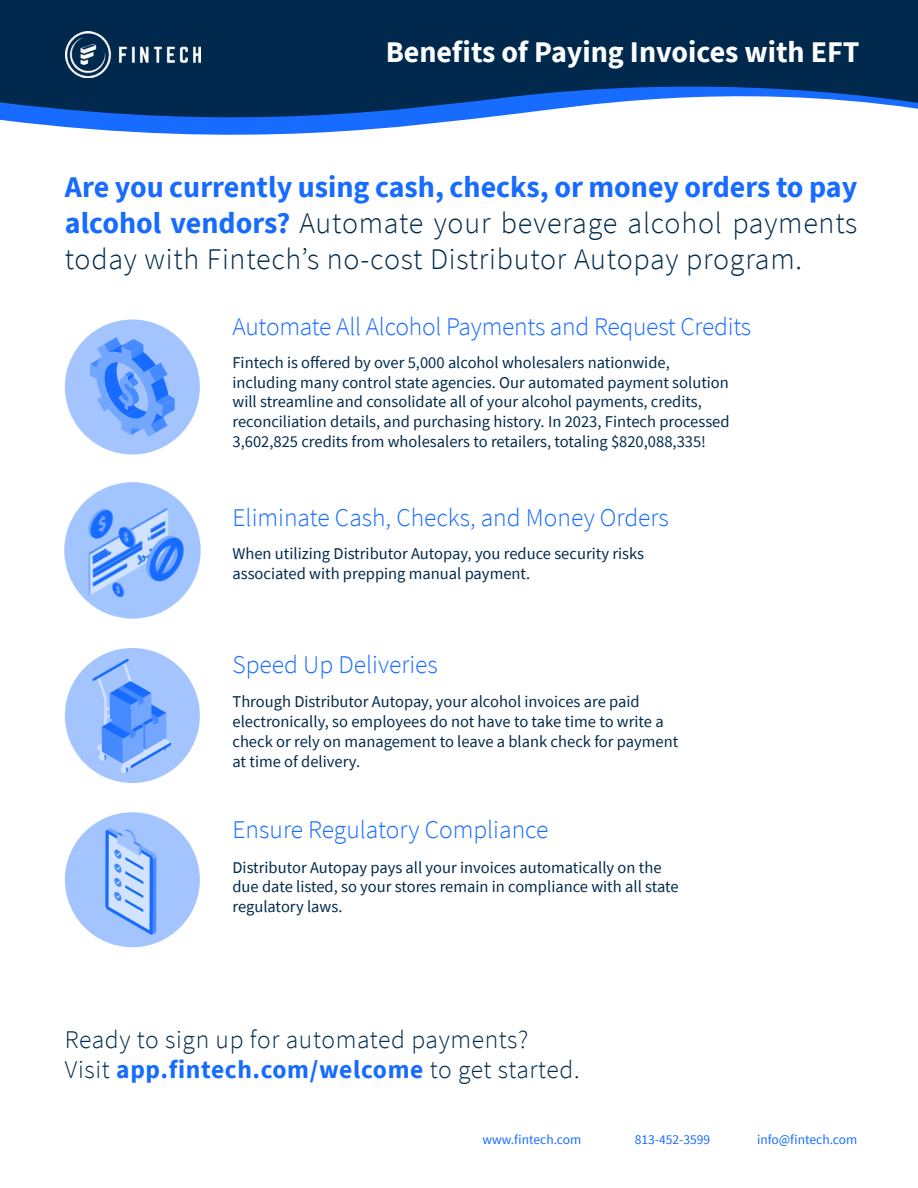
<style>
.page{position:relative;width:918px;height:1188px;background:#fff}
.page>*{position:absolute;margin:0;border:0;box-sizing:border-box;transform-origin:0 0}
.t1{font:300 30px/36px "Source Sans Pro";letter-spacing:.025em;color:#002a4c;text-align:justify}
.t2{font:700 30px "Source Sans Pro";color:#fff}
.t3{font:300 25.5px "Source Sans Pro";color:#176cff}
.t4{font:300 25.5px/30.6px "Source Sans Pro";letter-spacing:.025em;color:#002a4c}
.t5{font:16.5px/19.8px "Source Sans Pro";color:#002a4c}
.t6{font:13.5px "Source Sans Pro";color:#176cff}
.s1{font-weight:700;color:#176cff}
</style>
<div class="page">
<svg style="left:0;top:0;width:918px;height:133px;background:#234c78"></svg>
<img style="left:65px;top:32px;width:136px;height:45px">
<div style="left:65px;top:320px;width:135px;height:135px;background:#a3c4ff;border-radius:50%"></div>
<svg style="left:90px;top:337px;width:85px;height:100px"></svg>
<div style="left:65px;top:648px;width:135px;height:135px;background:#a3c4ff;border-radius:50%"></div>
<svg style="left:92px;top:659px;width:79px;height:115px"></svg>
<div style="left:65px;top:812px;width:135px;height:135px;background:#a3c4ff;border-radius:50%"></div>
<svg style="left:105px;top:828px;width:51px;height:107px"></svg>
<img style="left:64px;top:483px;width:136px;height:135px">
<h1 class="t2" style="left:386px;top:32px;width:475px">Benefits of Paying Invoices with EFT</h1>
<h1 class="t1" style="left:65px;top:169px;width:794px"><span class="s1">Are you currently using cash, checks, or money orders to pay alcohol vendors?</span> Automate your beverage alcohol payments today with Fintech’s no-cost Distributor Autopay program.</h1>
<h2 class="t3" style="left:232px;top:311px;width:520px">Automate All Alcohol Payments and Request Credits</h2>
<p class="t5" style="left:232px;top:352px;width:499px">Fintech is offered by over 5,000 alcohol wholesalers nationwide, including many control state agencies. Our automated payment solution will streamline and consolidate all of your alcohol payments, credits, reconciliation details, and purchasing history. In 2023, Fintech processed 3,602,825 credits from wholesalers to retailers, totaling $820,088,335!</p>
<h2 class="t3" style="left:233px;top:502px;width:438px">Eliminate Cash, Checks, and Money Orders</h2>
<p class="t5" style="left:232px;top:544px;width:413px">When utilizing Distributor Autopay, you reduce security risks associated with prepping manual payment.</p>
<h2 class="t3" style="left:233px;top:649px;width:207px">Speed Up Deliveries</h2>
<p class="t5" style="left:232px;top:692px;width:447px">Through Distributor Autopay, your alcohol invoices are paid electronically, so employees do not have to take time to write a check or rely on management to leave a blank check for payment at time of delivery.</p>
<h2 class="t3" style="left:233px;top:814px;width:318px">Ensure Regulatory Compliance</h2>
<p class="t5" style="left:232px;top:857px;width:448px">Distributor Autopay pays all your invoices automatically on the due date listed, so your stores remain in compliance with all state regulatory laws.</p>
<h2 class="t4" style="left:65px;top:1024px;width:516px">Ready to sign up for automated payments?<br>Visit <span class="s1">app.fintech.com/welcome</span> to get started.</h2>
<p class="t6" style="left:482px;top:1131px;width:100px">www.fintech.com</p>
<p class="t6" style="left:635px;top:1131px;width:77px">813-452-3599</p>
<p class="t6" style="left:757px;top:1131px;width:102px">info@fintech.com</p>
</div>
